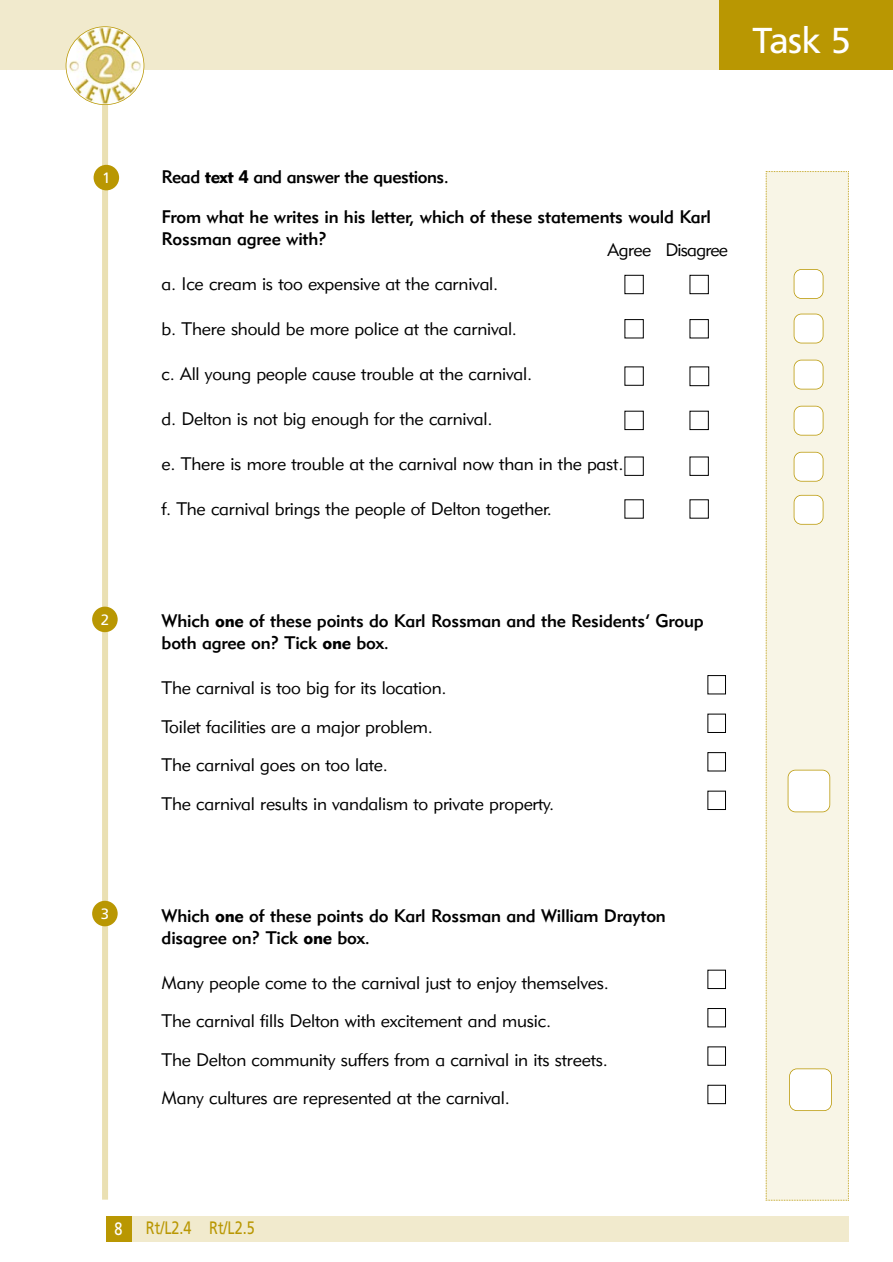
<style>
.page{position:relative;width:893px;height:1262px;background:#fff}
.page>*{position:absolute;margin:0;border:0;box-sizing:border-box;transform-origin:0 0}
.t1{font:36px "Frutiger";color:#fff}
.t2{font:18px/38.5px "Geometric 415 BT Lite A";letter-spacing:-.01em;color:#000}
.t3{font:18px/22.4px "Geometric 415 BT Medium A";letter-spacing:-.01em;color:#000}
.t4{font:18px "Frutiger";color:#b99702;scale:.8 1}
.t5{font:18px "Geometric 415 BT Lite A";letter-spacing:-.045em;color:#000}
.t6{font:18px "Frutiger";color:#fff;scale:.8 1}
.t7{font:15px "Frutiger";color:#fff}
.s1{font-family:"Geometric 415 BT Black A"}
</style>
<div class="page">
<div style="left:102px;top:102px;width:6px;height:1097px;background:#eae0b3"></div>
<div style="left:718px;top:0;width:174px;height:69px;background:#b99702"></div>
<div style="left:0;top:0;width:718px;height:69px;background:#f1eacd"></div>
<div style="left:94px;top:165px;width:25px;height:25px;background:#b99702;border-radius:50%"></div>
<div style="left:92px;top:606px;width:26px;height:26px;background:#b99702;border-radius:50%"></div>
<div style="left:92px;top:900px;width:26px;height:26px;background:#b99702;border-radius:50%"></div>
<img style="left:66px;top:29px;width:37px;height:46px">
<div style="left:66px;top:26px;width:78px;height:79px;border:2px solid #b99702;border-radius:50%"></div>
<div style="left:765px;top:171px;width:84px;height:1029px;background:#f8f5e6"></div>
<div style="left:794px;top:269px;width:29px;height:29px;background:#fff;border-radius:7px"></div>
<div style="left:793px;top:269px;width:30px;height:30px;border:2px solid #b99702;border-radius:8px"></div>
<div style="left:794px;top:314px;width:29px;height:29px;background:#fff;border-radius:7px"></div>
<div style="left:793px;top:314px;width:30px;height:29px;border:2px solid #b99702;border-radius:8px"></div>
<div style="left:794px;top:360px;width:29px;height:29px;background:#fff;border-radius:7px"></div>
<div style="left:793px;top:360px;width:30px;height:29px;border:2px solid #b99702;border-radius:8px"></div>
<div style="left:794px;top:406px;width:29px;height:29px;background:#fff;border-radius:7px"></div>
<div style="left:793px;top:406px;width:30px;height:29px;border:2px solid #b99702;border-radius:8px"></div>
<div style="left:794px;top:452px;width:29px;height:29px;background:#fff;border-radius:7px"></div>
<div style="left:793px;top:452px;width:30px;height:29px;border:2px solid #b99702;border-radius:8px"></div>
<div style="left:794px;top:495px;width:29px;height:29px;background:#fff;border-radius:7px"></div>
<div style="left:793px;top:495px;width:30px;height:29px;border:2px solid #b99702;border-radius:8px"></div>
<div style="left:788px;top:770px;width:41px;height:42px;background:#fff;border-radius:7px"></div>
<div style="left:787px;top:769px;width:43px;height:43px;border:2px solid #b99702;border-radius:8px"></div>
<svg style="left:624px;top:274px;width:102px;height:420px"></svg>
<div style="left:690px;top:500px;width:18px;height:18px;background:#fff"></div>
<div style="left:625px;top:500px;width:18px;height:18px;background:#fff"></div>
<div style="left:789px;top:1068px;width:42px;height:42px;background:#fff;border-radius:7px"></div>
<div style="left:789px;top:1068px;width:42px;height:43px;border:2px solid #b99702;border-radius:8px"></div>
<div style="left:132px;top:1216px;width:716px;height:26px;background:#f1eacd"></div>
<div style="left:106px;top:1216px;width:26px;height:26px;background:#b99702"></div>
<h1 class="t1" style="left:752px;top:26px;width:100px">Task 5</h1>
<p class="t7" style="left:102px;top:171px;width:10px">1</p>
<p class="t3" style="left:162px;top:159px;width:551px;line-height:39.5px">Read <span class="s1">text 4</span> and answer the questions.<br>From what he writes in his letter, which of these statements would Karl</p>
<p class="t3" style="left:162px;top:230px;width:167px">Rossman agree with?</p>
<p class="t2" style="left:162px;top:267px;width:338px">a. Ice cream is too expensive at the carnival.</p>
<p class="t2" style="left:162px;top:312px;width:357px">b. There should be more police at the carnival.</p>
<p class="t2" style="left:162px;top:357px;width:372px">c. All young people cause trouble at the carnival.</p>
<p class="t2" style="left:162px;top:402px;width:332px">d. Delton is not big enough for the carnival.</p>
<p class="t2" style="left:162px;top:447px;width:463px">e. There is more trouble at the carnival now than in the past.</p>
<p class="t2" style="left:162px;top:492px;width:391px">f. The carnival brings the people of Delton together.</p>
<p class="t5" style="left:607px;top:243px;width:122px">Agree Disagree</p>
<p class="t7" style="left:101px;top:613px;width:10px">2</p>
<p class="t3" style="left:162px;top:611px;width:543px">Which <span class="s1">one</span> of these points do Karl Rossman and the Residents’ Group both agree on? Tick <span class="s1">one</span> box.</p>
<p class="t2" style="left:162px;top:670px;width:394px">The carnival is too big for its location.<br>Toilet facilities are a major problem.<br>The carnival goes on too late.<br>The carnival results in vandalism to private property.</p>
<p class="t7" style="left:101px;top:907px;width:10px">3</p>
<p class="t3" style="left:162px;top:906px;width:505px">Which <span class="s1">one</span> of these points do Karl Rossman and William Drayton disagree on? Tick <span class="s1">one</span> box.</p>
<p class="t2" style="left:162px;top:965px;width:449px">Many people come to the carnival just to enjoy themselves.<br>The carnival fills Delton with excitement and music.<br>The Delton community suffers from a carnival in its streets.<br>Many cultures are represented at the carnival.</p>
<p class="t6" style="left:115px;top:1221px;width:12px">8</p>
<p class="t4" style="left:146px;top:1220px;width:138px">Rt/L2.4 Rt/L2.5</p>
</div>
